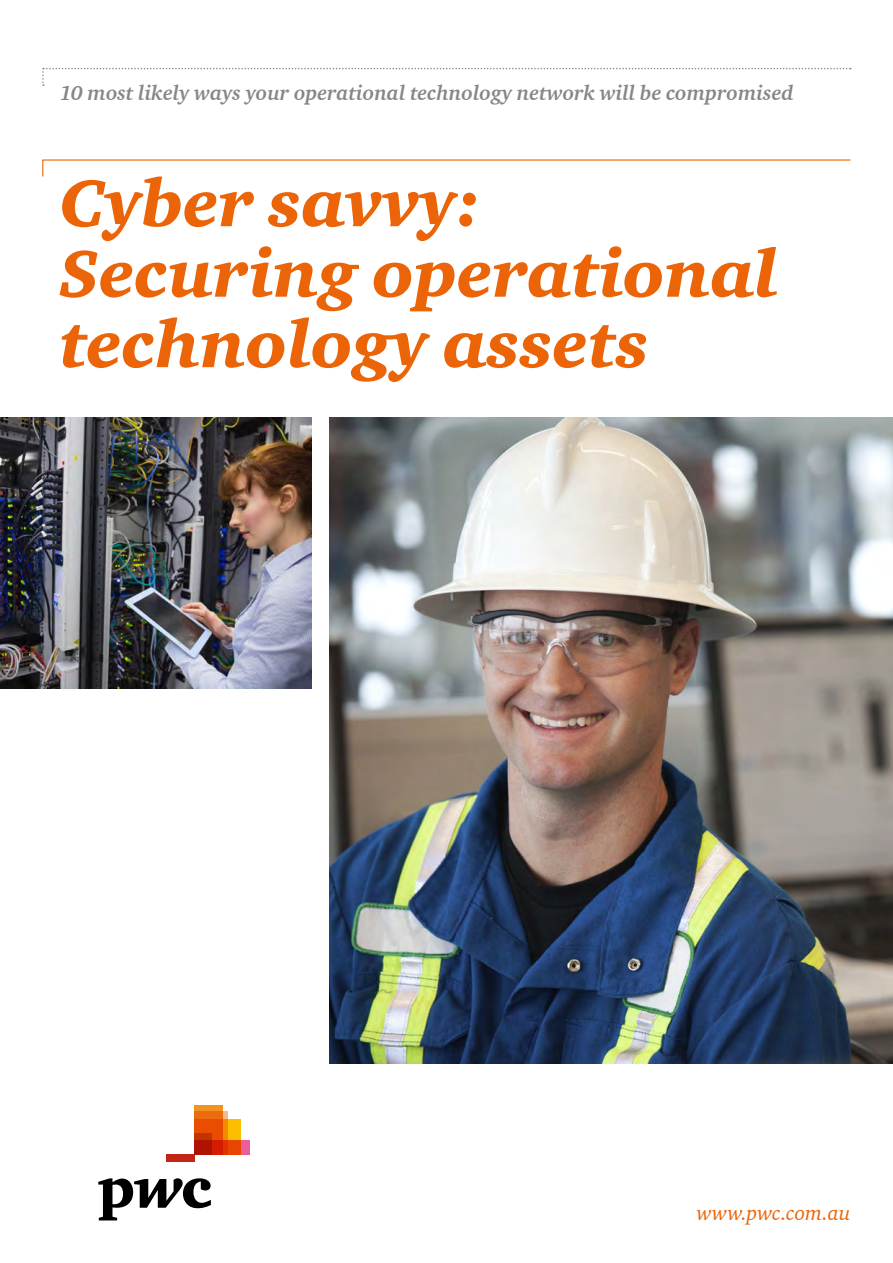
<style>
.page{position:relative;width:893px;height:1263px;background:#fff}
.page>*{position:absolute;margin:0;border:0;box-sizing:border-box;transform-origin:0 0}
.t1{font:67.5px/70.5px "Charter ITC Blac Ital";color:#ec6408}
.t2{font:italic 700 21px "Charter ITC";color:#878787}
.t3{font:italic 21px "Charter ITC";color:#ec6408}
</style>
<div class="page">
<div style="left:195px;top:1141px;width:55px;height:14px;background:#eb5e98"></div>
<svg style="left:98px;top:1178px;width:113px;height:42px"></svg>
<div style="left:166px;top:1155px;width:29px;height:7px;background:#c22417"></div>
<svg style="left:228px;top:1120px;width:13px;height:35px"></svg>
<svg style="left:223px;top:1111px;width:5px;height:44px"></svg>
<svg style="left:195px;top:1105px;width:28px;height:50px"></svg>
<svg style="left:195px;top:1134px;width:17px;height:21px"></svg>
<img style="left:329px;top:417px;width:564px;height:647px">
<svg style="left:42px;top:159px;width:809px;height:18px"></svg>
<svg style="left:42px;top:68px;width:809px;height:18px"></svg>
<img style="left:0;top:417px;width:312px;height:272px">
<p class="t2" style="left:59px;top:80px;width:736px">10 most likely ways your operational technology network will be compromised</p>
<h1 class="t1" style="left:59px;top:167px;width:720px">Cyber savvy:<br>Securing operational technology assets</h1>
<p class="t3" style="left:697px;top:1200px;width:155px">www.pwc.com.au</p>
</div>
